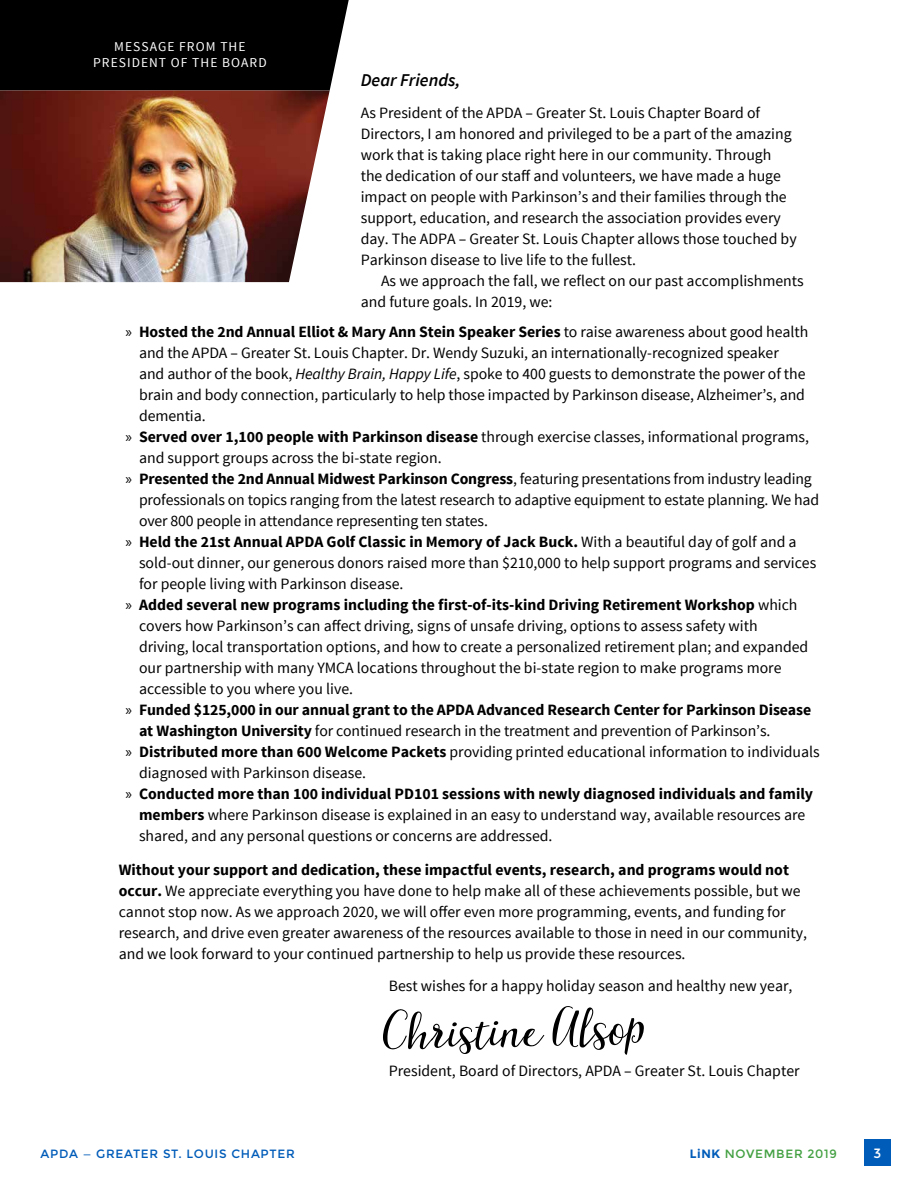
<style>
.page{position:relative;width:918px;height:1188px;background:#fff}
.page>*{position:absolute;margin:0;border:0;box-sizing:border-box;transform-origin:0 0}
.t1{font:60px "Fontbox Boathouse Filled";color:#000}
.t2{font:italic 600 18px "Source Sans Pro";color:#000}
.t3{font:15.75px/21px "Source Sans Pro";color:#000}
.t4{font:700 15.75px "Source Sans Pro";color:#000}
.t5{font:13.5px/16.5px "Source Sans Pro";letter-spacing:.075em;color:#fff;text-align:center}
.t6{font:13.5px "Montserrat";color:#fff}
.t7{font:12px "Montserrat";letter-spacing:.06em;color:#005cb9}
.t8{font:12px "Montserrat";letter-spacing:.06em;color:#43a042}
.s1{font-family:"Myriad Pro";font-weight:400}
.s2{font-weight:400}
.s3{font-style:italic}
.s4{font-family:"Myriad Pro"}
.s5{font-weight:700}
.s6{font-weight:600;color:#005cb9}
</style>
<div class="page">
<div style="left:0;top:0;width:349px;height:90px;background:#000"></div>
<img style="left:0;top:90px;width:330px;height:192px">
<div style="left:864px;top:1139px;width:27px;height:27px;background:#005cb9"></div>
<p class="t5" style="left:93px;top:38px;width:175px">MESSAGE FROM THE<br>PRESIDENT OF THE BOARD</p>
<p class="t2" style="left:361px;top:69px;width:101px">Dear Friends,</p>
<p class="t3" style="left:361px;top:103px;width:437px">As President of the APDA – Greater St. Louis Chapter Board of Directors, I am honored and privileged to be a part of the amazing work that is taking place right here in our community. Through the dedication of our staff and volunteers, we have made a huge impact on people with Parkinson’s and their families through the support, education, and research the association provides every day. The ADPA – Greater St. Louis Chapter allows those touched by Parkinson disease to live life to the fullest.</p>
<p class="t3" style="left:361px;top:271px;width:445px;text-indent:20px">As we approach the fall, we reflect on our past accomplishments and future goals. In 2019, we:</p>
<p class="t4" style="left:126px;top:322px;width:684px"><span class="s1">»</span> Hosted the 2nd Annual Elliot &amp; Mary Ann Stein Speaker Series <span class="s2">to raise awareness about good health</span></p>
<p class="t3" style="left:139px;top:343px;width:641px">and the APDA – Greater St. Louis Chapter. Dr. Wendy Suzuki, an internationally-recognized speaker</p>
<p class="t3" style="left:139px;top:364px;width:668px">and author of the book, <span class="s3">Healthy Brain, Happy Life</span>, spoke to 400 guests to demonstrate the power of the</p>
<p class="t3" style="left:139px;top:385px;width:667px">brain and body connection, particularly to help those impacted by Parkinson disease, Alzheimer’s, and</p>
<p class="t3" style="left:139px;top:406px;width:68px">dementia.</p>
<p class="t3" style="left:126px;top:427px;width:685px"><span class="s4">»</span> <span class="s5">Served over 1,100 people with Parkinson disease</span> through exercise classes, informational programs,</p>
<p class="t3" style="left:139px;top:447px;width:304px">and support groups across the bi-state region.</p>
<p class="t4" style="left:126px;top:469px;width:688px"><span class="s1">»</span> Presented the 2nd Annual Midwest Parkinson Congress<span class="s2">, featuring presentations from industry leading</span></p>
<p class="t3" style="left:139px;top:489px;width:682px">professionals on topics ranging from the latest research to adaptive equipment to estate planning. We had</p>
<p class="t3" style="left:139px;top:510px;width:350px">over 800 people in attendance representing ten states.</p>
<p class="t4" style="left:126px;top:532px;width:673px"><span class="s1">»</span> Held the 21st Annual APDA Golf Classic in Memory of Jack Buck. <span class="s2">With a beautiful day of golf and a</span></p>
<p class="t3" style="left:139px;top:552px;width:679px">sold-out dinner, our generous donors raised more than $210,000 to help support programs and services</p>
<p class="t3" style="left:139px;top:573px;width:266px">for people living with Parkinson disease.</p>
<p class="t4" style="left:126px;top:595px;width:673px"><span class="s1">»</span> Added several new programs including the first-of-its-kind Driving Retirement Workshop <span class="s2">which</span></p>
<p class="t3" style="left:139px;top:615px;width:620px">covers how Parkinson’s can affect driving, signs of unsafe driving, options to assess safety with</p>
<p class="t3" style="left:139px;top:636px;width:671px">driving, local transportation options, and how to create a personalized retirement plan; and expanded</p>
<p class="t3" style="left:139px;top:657px;width:644px">our partnership with many YMCA locations throughout the bi-state region to make programs more</p>
<p class="t3" style="left:139px;top:678px;width:216px">accessible to you where you live.</p>
<p class="t4" style="left:126px;top:700px;width:687px"><span class="s1">»</span> Funded $125,000 in our annual grant to the APDA Advanced Research Center for Parkinson Disease</p>
<p class="t3" style="left:139px;top:720px;width:633px"><span class="s5">at Washington University</span> for continued research in the treatment and prevention of Parkinson’s.</p>
<p class="t3" style="left:126px;top:741px;width:696px"><span class="s4">»</span> <span class="s5">Distributed more than 600 Welcome Packets</span> providing printed educational information to individuals</p>
<p class="t3" style="left:139px;top:762px;width:229px">diagnosed with Parkinson disease.</p>
<p class="t4" style="left:126px;top:784px;width:689px"><span class="s1">»</span> Conducted more than 100 individual PD101 sessions with newly diagnosed individuals and family</p>
<p class="t3" style="left:139px;top:804px;width:668px"><span class="s5">members</span> where Parkinson disease is explained in an easy to understand way, available resources are</p>
<p class="t3" style="left:139px;top:825px;width:415px">shared, and any personal questions or concerns are addressed.</p>
<p class="t3" style="left:119px;top:860px;width:690px"><span class="s5">Without your support and dedication, these impactful events, research, and programs would not occur.</span> We appreciate everything you have done to help make all of these achievements possible, but we cannot stop now. As we approach 2020, we will offer even more programming, events, and funding for research, and drive even greater awareness of the resources available to those in need in our community, and we look forward to your continued partnership to help us provide these resources.</p>
<p class="t3" style="left:389px;top:976px;width:405px">Best wishes for a happy holiday season and healthy new year,</p>
<h1 class="t1" style="left:380px;top:998px;width:264px;rotate:-2deg">Christine Alsop</h1>
<p class="t3" style="left:389px;top:1060px;width:412px">President, Board of Directors, APDA – Greater St. Louis Chapter</p>
<p class="t7" style="left:40px;top:1147px;width:256px">APDA — GREATER ST. LOUIS CHAPTER</p>
<p class="t8" style="left:690px;top:1147px;width:149px"><span class="s6">LiNK</span> NOVEMBER 2019</p>
<p class="t6" style="left:874px;top:1145px;width:9px">3</p>
</div>
